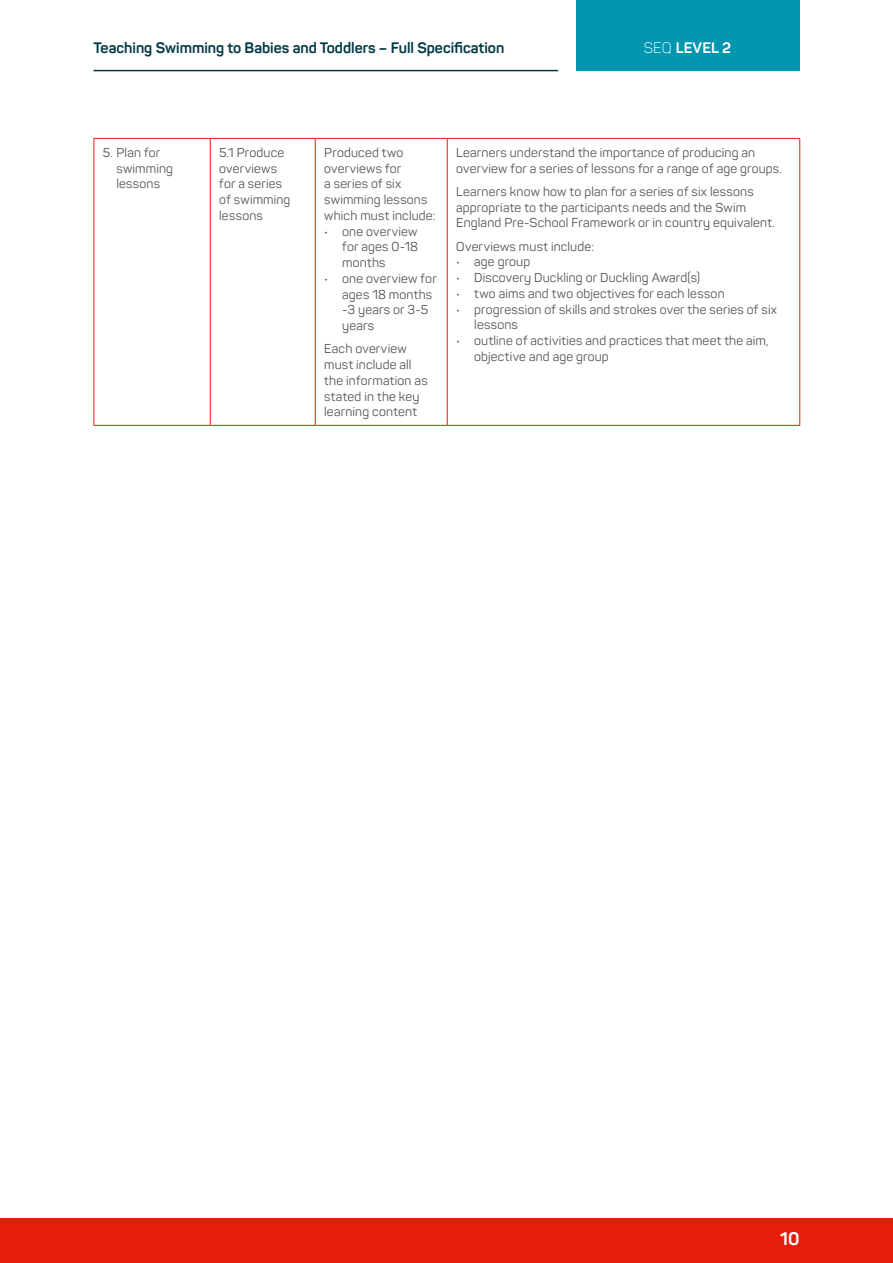
<style>
.page{position:relative;width:893px;height:1263px;background:#fff}
.page>*{position:absolute;margin:0;border:0;box-sizing:border-box;transform-origin:0 0}
.t1{font:700 18px "Panton";color:#fff}
.t2{font:700 15px "Panton";color:#003946}
.t3{font:700 15px "Panton";letter-spacing:.01em;color:#fff}
.t4{font:12.75px/15.8px "Panton";letter-spacing:.015em;color:#545454}
.s1{font-weight:300}
</style>
<div class="page">
<div style="left:576px;top:0;width:223px;height:71px;background:#0096b0"></div>
<hr style="left:94px;top:70px;width:464px;height:1px;background:#003946">
<div style="left:0;top:1218px;width:893px;height:45px;background:#e41e0a"></div>
<hr style="left:94px;top:139px;width:1px;height:286px;background:#e41e0a">
<hr style="left:210px;top:139px;width:1px;height:286px;background:#e41e0a">
<hr style="left:315px;top:139px;width:1px;height:286px;background:#e41e0a">
<hr style="left:447px;top:139px;width:1px;height:286px;background:#e41e0a">
<hr style="left:799px;top:139px;width:1px;height:286px;background:#e41e0a">
<hr style="left:94px;top:138px;width:116px;height:1px;background:#e41e0a">
<hr style="left:210px;top:138px;width:105px;height:1px;background:#e41e0a">
<hr style="left:315px;top:138px;width:132px;height:1px;background:#e41e0a">
<hr style="left:447px;top:138px;width:353px;height:1px;background:#e41e0a">
<hr style="left:94px;top:425px;width:116px;height:1px;background:#e41e0a">
<hr style="left:210px;top:425px;width:105px;height:1px;background:#e41e0a">
<hr style="left:315px;top:425px;width:132px;height:1px;background:#e41e0a">
<hr style="left:447px;top:425px;width:353px;height:1px;background:#e41e0a">
<p class="t2" style="left:94px;top:39px;width:412px">Teaching Swimming to Babies and Toddlers – Full Specification</p>
<p class="t3" style="left:644px;top:39px;width:89px"><span class="s1">SEQ</span> LEVEL 2</p>
<p class="t4" style="left:116px;top:144px;width:58px;text-indent:-14px">5. Plan for swimming lessons</p>
<p class="t4" style="left:219px;top:144px;width:73px">5.1 Produce overviews for a series of swimming lessons</p>
<p class="t4" style="left:324px;top:144px;width:113px">Produced two overviews for<br>a series of six swimming lessons which must include:</p>
<p class="t4" style="left:342px;top:223px;width:77px;text-align:justify;text-indent:-18px">• one overview for ages 0-18 months</p>
<p class="t4" style="left:342px;top:270px;width:96px;text-indent:-18px">• one overview for ages 18 months -3 years or 3-5 years</p>
<p class="t4" style="left:324px;top:341px;width:105px">Each overview must include all the information as stated in the key learning content</p>
<p class="t4" style="left:456px;top:144px;width:327px">Learners understand the importance of producing an overview for a series of lessons for a range of age groups.</p>
<p class="t4" style="left:456px;top:183px;width:320px">Learners know how to plan for a series of six lessons appropriate to the participants needs and the Swim<br>England Pre-School Framework or in country equivalent.</p>
<p class="t4" style="left:456px;top:238px;width:139px">Overviews must include:</p>
<p class="t4" style="left:456px;top:254px;width:76px">• age group</p>
<p class="t4" style="left:456px;top:270px;width:245px">• Discovery Duckling or Duckling Award(s)</p>
<p class="t4" style="left:456px;top:285px;width:270px">• two aims and two objectives for each lesson</p>
<p class="t4" style="left:474px;top:301px;width:304px;text-indent:-18px">• progression of skills and strokes over the series of six lessons</p>
<p class="t4" style="left:474px;top:333px;width:296px;text-indent:-18px">• outline of activities and practices that meet the aim, objective and age group</p>
<h1 class="t1" style="left:780px;top:1227px;width:21px">10</h1>
</div>
